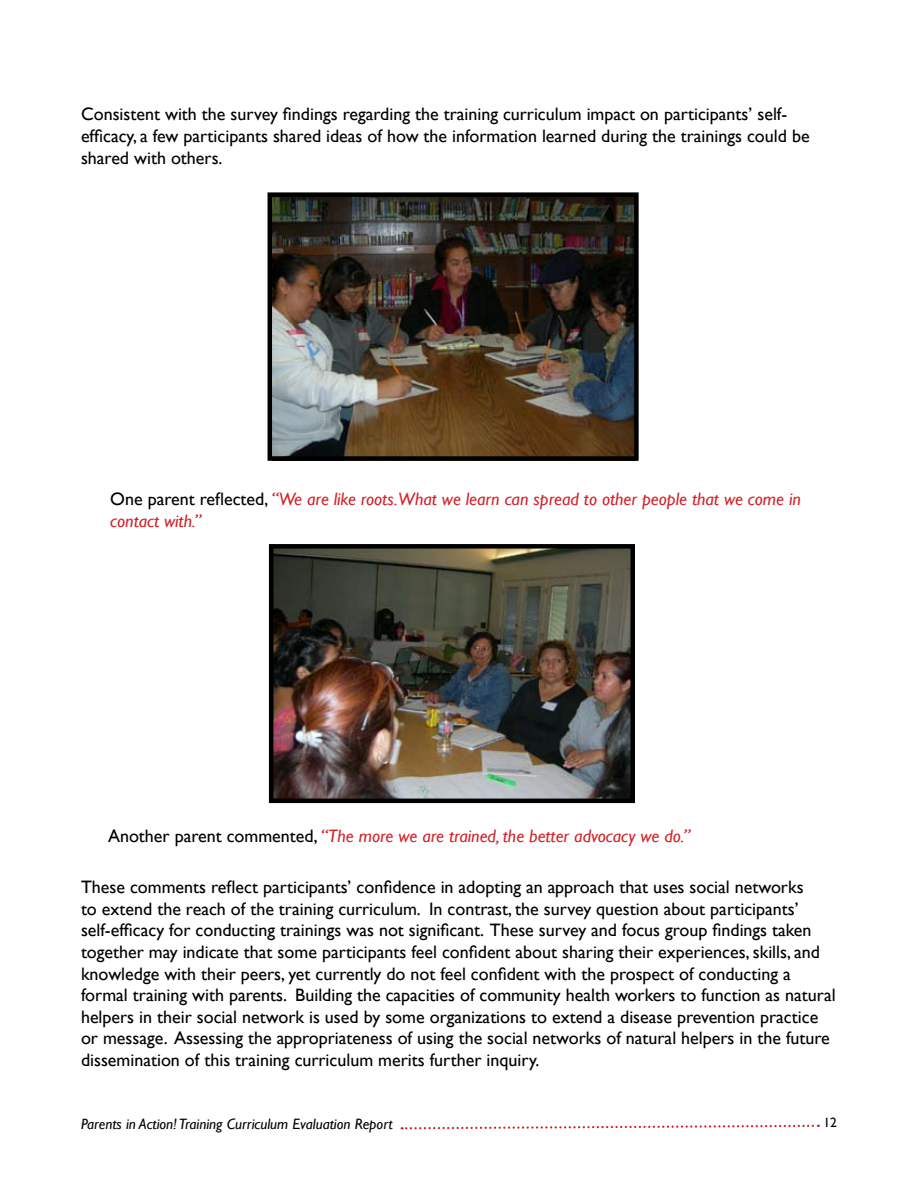
<style>
.page{position:relative;width:918px;height:1188px;background:#fff}
.page>*{position:absolute;margin:0;border:0;box-sizing:border-box;transform-origin:0 0}
.t1{font:18px/21.6px "Gill Sans";color:#000}
.t2{font:italic 18px/21.6px "Gill Sans";color:#d2232a}
.t3{font:italic 15px "Gill Sans";color:#000}
.t4{font:13.5px "Gill Sans";color:#000}
.s1{font-style:normal;color:#000}
</style>
<div class="page">
<svg style="left:402px;top:1124px;width:417px;height:6px"></svg>
<img style="left:273px;top:197px;width:361px;height:259px">
<img style="left:274px;top:549px;width:356px;height:249px">
<div style="left:268px;top:192px;width:371px;height:269px;border:4px solid #000"></div>
<div style="left:269px;top:544px;width:366px;height:259px;border:4px solid #000"></div>
<p class="t1" style="left:81px;top:103px;width:730px">Consistent with the survey findings regarding the training curriculum impact on participants’ self&shy;efficacy, a few participants shared ideas of how the information learned during the trainings could be shared with others.</p>
<p class="t2" style="left:110px;top:488px;width:692px"><span class="s1">One parent reflected,</span> “We are like roots.What we learn can spread to other people that we come in contact with.”</p>
<p class="t2" style="left:108px;top:825px;width:584px"><span class="s1">Another parent commented,</span> “The more we are trained, the better advocacy we do.”</p>
<p class="t1" style="left:81px;top:876px;width:756px">These comments reflect participants’ confidence in adopting an approach that uses social networks<br>to extend the reach of the training curriculum. In contrast, the survey question about participants’ self-efficacy for conducting trainings was not significant. These survey and focus group findings taken together may indicate that some participants feel confident about sharing their experiences, skills, and knowledge with their peers, yet currently do not feel confident with the prospect of conducting a formal training with parents. Building the capacities of community health workers to function as natural helpers in their social network is used by some organizations to extend a disease prevention practice or message. Assessing the appropriateness of using the social networks of natural helpers in the future dissemination of this training curriculum merits further inquiry.</p>
<p class="t3" style="left:81px;top:1116px;width:313px">Parents in Action! Training Curriculum Evaluation Report</p>
<p class="t4" style="left:824px;top:1114px;width:15px">12</p>
</div>
